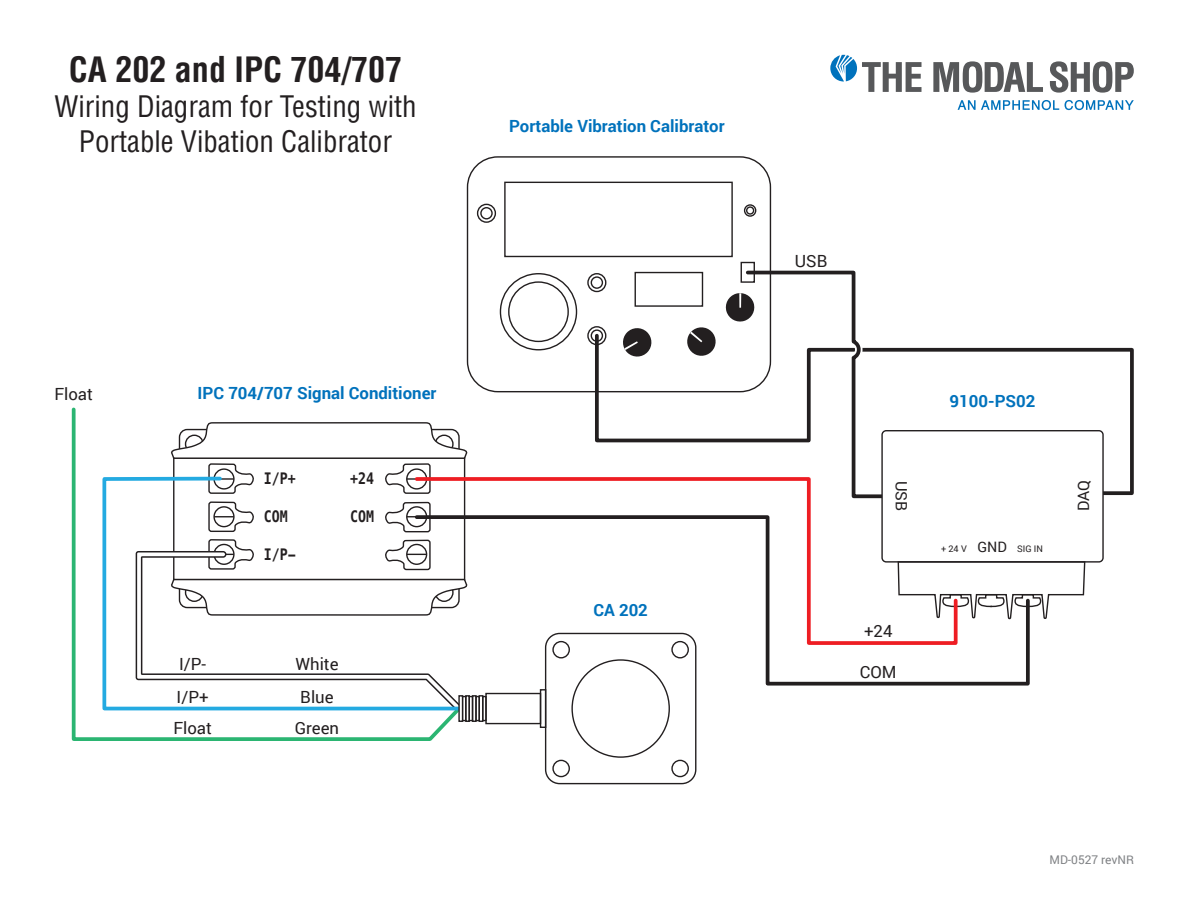
<style>
.page{position:relative;width:1188px;height:918px;background:#fff}
.page>*{position:absolute;margin:0;border:0;box-sizing:border-box;transform-origin:0 0}
.t1{font:700 condensed 34.05px "Helvetica LT Pro";color:#231f20}
.t2{font:condensed 28.95px/34.7px "Helvetica LT Pro";color:#231f20;text-align:center}
.t3{font:700 16.8px "Roboto";color:#0072bc}
.t4{font:16.8px/33px "Roboto";color:#231f20}
.t5{font:700 15.75px "Menlo";color:#231f20;scale:.84 1}
.t6{font:15.6px "Roboto";color:#231f20}
.t7{font:12px "Roboto";color:#808285}
.t8{font:9.15px "Roboto";color:#231f20}
.s1{font-size:14.4px}
</style>
<div class="page">
<svg style="left:593px;top:332px;width:541px;height:164px"></svg>
<div style="left:882px;top:431px;width:221px;height:131px;background:#fff;border-radius:4px"></div>
<div style="left:881px;top:430px;width:223px;height:133px;border:1px solid #231f20;border-radius:4px"></div>
<svg style="left:1032px;top:561px;width:54px;height:58px"></svg>
<div style="left:635px;top:272px;width:68px;height:35px;border:1px solid #231f20"></div>
<svg style="left:621px;top:328px;width:32px;height:30px"></svg>
<svg style="left:685px;top:327px;width:33px;height:31px"></svg>
<svg style="left:724px;top:265px;width:166px;height:210px"></svg>
<div style="left:500px;top:273px;width:77px;height:77px;border:1px solid #231f20;border-radius:50%"></div>
<div style="left:508px;top:281px;width:61px;height:61px;border:1px solid #231f20;border-radius:50%"></div>
<div style="left:587px;top:273px;width:19px;height:19px;border:1px solid #231f20;border-radius:50%"></div>
<div style="left:591px;top:276px;width:12px;height:13px;border:1px solid #231f20;border-radius:50%"></div>
<div style="left:477px;top:204px;width:19px;height:19px;border:1px solid #231f20;border-radius:50%"></div>
<div style="left:480px;top:207px;width:13px;height:12px;border:1px solid #231f20;border-radius:50%"></div>
<div style="left:744px;top:204px;width:12px;height:13px;border:1px solid #231f20;border-radius:50%"></div>
<div style="left:746px;top:206px;width:8px;height:9px;border:1px solid #231f20;border-radius:50%"></div>
<div style="left:587px;top:326px;width:19px;height:19px;border:1px solid #231f20;border-radius:50%"></div>
<div style="left:591px;top:329px;width:12px;height:13px;border:1px solid #231f20;border-radius:50%"></div>
<div style="left:467px;top:156px;width:304px;height:236px;border:1px solid #231f20;border-radius:30px"></div>
<div style="left:741px;top:262px;width:14px;height:21px;border:1px solid #231f20"></div>
<div style="left:504px;top:182px;width:229px;height:75px;border:1px solid #231f20"></div>
<svg style="left:464px;top:475px;width:419px;height:38px"></svg>
<svg style="left:464px;top:513px;width:568px;height:174px"></svg>
<svg style="left:71px;top:407px;width:393px;height:334px"></svg>
<svg style="left:101px;top:475px;width:362px;height:237px"></svg>
<svg style="left:958px;top:100px;width:101px;height:10px"></svg>
<svg style="left:1065px;top:100px;width:69px;height:10px"></svg>
<svg style="left:933px;top:61px;width:110px;height:32px"></svg>
<svg style="left:1050px;top:61px;width:84px;height:32px"></svg>
<svg style="left:830px;top:55px;width:92px;height:37px"></svg>
<div style="left:545px;top:633px;width:151px;height:151px;border:1px solid #231f20;border-radius:14px"></div>
<div style="left:671px;top:760px;width:18px;height:17px;border:1px solid #231f20;border-radius:50%"></div>
<div style="left:552px;top:760px;width:18px;height:17px;border:1px solid #231f20;border-radius:50%"></div>
<div style="left:671px;top:641px;width:18px;height:18px;border:1px solid #231f20;border-radius:50%"></div>
<div style="left:552px;top:641px;width:18px;height:18px;border:1px solid #231f20;border-radius:50%"></div>
<div style="left:540px;top:689px;width:6px;height:39px;border:1px solid #231f20"></div>
<div style="left:482px;top:696px;width:5px;height:25px;border:1px solid #231f20"></div>
<div style="left:479px;top:695px;width:4px;height:27px;border:1px solid #231f20"></div>
<div style="left:475px;top:696px;width:5px;height:25px;border:1px solid #231f20"></div>
<div style="left:472px;top:695px;width:5px;height:27px;border:1px solid #231f20"></div>
<div style="left:469px;top:696px;width:4px;height:25px;border:1px solid #231f20"></div>
<div style="left:465px;top:695px;width:5px;height:27px;border:1px solid #231f20"></div>
<div style="left:462px;top:696px;width:5px;height:25px;border:1px solid #231f20"></div>
<svg style="left:458px;top:695px;width:5px;height:27px"></svg>
<div style="left:485px;top:693px;width:56px;height:31px;border:1px solid #231f20"></div>
<h1 class="t1" style="left:69px;top:47px;width:335px">CA 202 and IPC 704/707</h1>
<h2 class="t2" style="left:54px;top:89px;width:364px">Wiring Diagram for Testing with<br>Portable Vibation Calibrator</h2>
<p class="t4" style="left:54px;top:377px;width:40px">Float</p>
<p class="t3" style="left:198px;top:381px;width:240px">IPC 704/707 Signal Conditioner</p>
<p class="t5" style="left:264px;top:467px;width:40px">I/P+</p>
<p class="t5" style="left:350px;top:467px;width:30px">+24</p>
<p class="t5" style="left:264px;top:506px;width:30px">COM</p>
<p class="t5" style="left:350px;top:506px;width:30px">COM</p>
<p class="t4" style="left:177px;top:647px;width:33px">I/P-<br>I/P+</p>
<p class="t5" style="left:264px;top:543px;width:40px">I/P-</p>
<p class="t4" style="left:295px;top:647px;width:45px">White</p>
<p class="t4" style="left:300px;top:680px;width:35px">Blue</p>
<p class="t4" style="left:173px;top:710px;width:40px">Float</p>
<p class="t4" style="left:295px;top:710px;width:46px">Green</p>
<p class="t3" style="left:509px;top:114px;width:217px">Portable Vibration Calibrator</p>
<p class="t3" style="left:593px;top:598px;width:56px">CA 202</p>
<p class="t4" style="left:795px;top:244px;width:34px">USB</p>
<p class="t3" style="left:950px;top:389px;width:87px">9100-PS02</p>
<p class="t6" style="left:912px;top:481px;width:32px;rotate:90deg">USB</p>
<p class="t6" style="left:1073px;top:511px;width:32px;rotate:-90deg">DAQ</p>
<p class="t8" style="left:941px;top:542px;width:103px">+ 24 V <span class="s1">GND</span> SIG IN</p>
<p class="t4" style="left:864px;top:614px;width:30px">+24</p>
<p class="t4" style="left:860px;top:655px;width:38px">COM</p>
<p class="t7" style="left:1050px;top:851px;width:86px">MD-0527 revNR</p>
</div>
